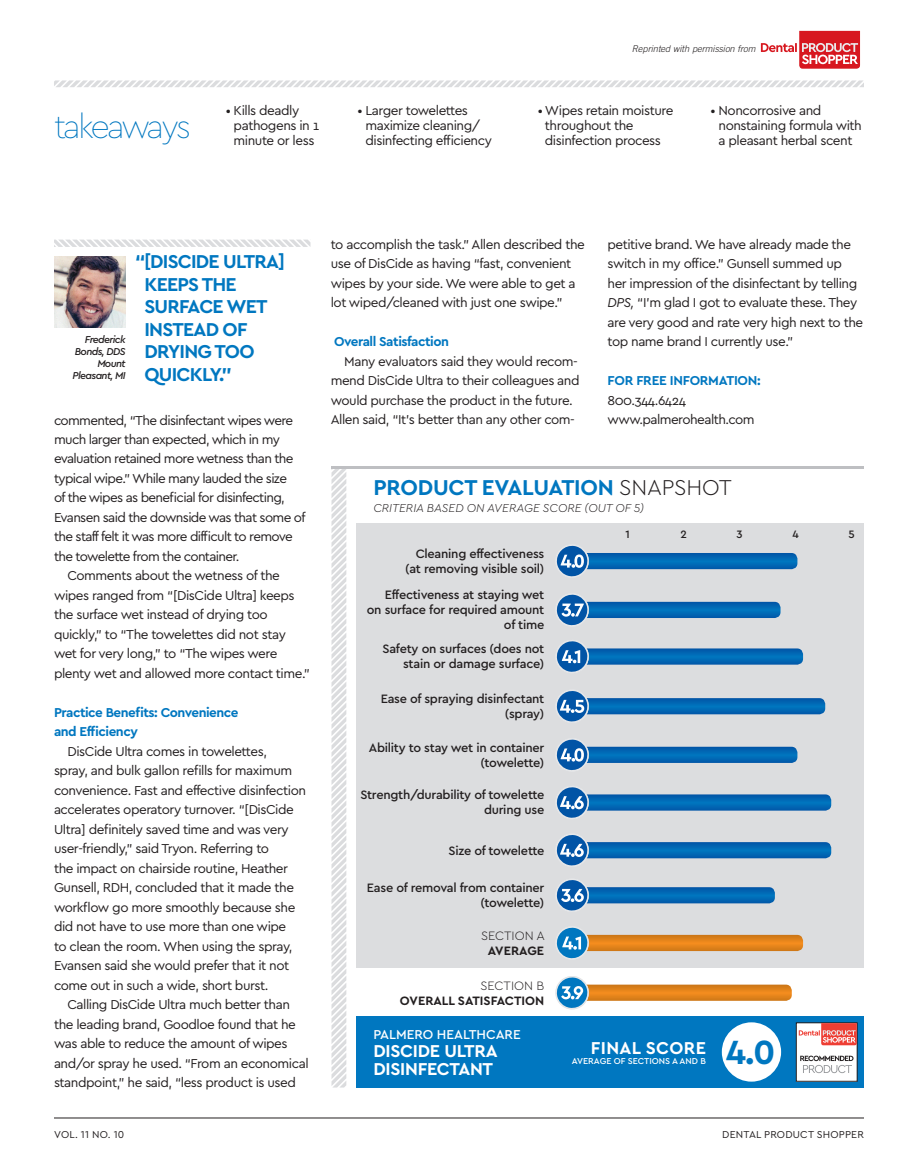
<style>
.page{position:relative;width:918px;height:1161px;background:#fff}
.page>*{position:absolute;margin:0;border:0;box-sizing:border-box;transform-origin:0 0}
.t1{font:700 35.1px "Cera";color:#0077c0}
.t2{font:100 34.05px "Cera";letter-spacing:-.09em;color:#0077c0}
.t3{font:700 22.5px "Cera";letter-spacing:-.01em;color:#0077c0}
.t4{font:700 19.5px/22.5px "Cera";letter-spacing:-.04em;color:#0077c0}
.t5{font:700 18px/18px "Cera";letter-spacing:-.015em;color:#fff}
.t6{font:700 18px "Cera";letter-spacing:.02em;color:#fff}
.t7{font:13.5px/19.5px "Cera";letter-spacing:-.035em;color:#231f20}
.t8{font:700 13.5px/19.5px "Cera";letter-spacing:-.035em;color:#0077c0}
.t9{font:500 13.5px "Cera";color:#fff}
.t10{font:500 12.75px/15px "Cera";letter-spacing:-.02em;color:#231f20;text-align:right}
.t11{font:700 12.75px "Cera";color:#231f20}
.t12{font:300 12.75px "Cera";color:#231f20}
.t13{font:italic 300 12px "Cera";color:#231f20}
.t14{font:500 11.25px "Cera";color:#231f20}
.t15{font:italic 500 10.5px/12px "Cera";letter-spacing:-.06em;color:#231f20;text-align:right}
.t16{font:10.5px "Cera";letter-spacing:.02em;color:#231f20}
.t17{font:italic 300 9.3px "Trade Gothic LT Std";color:#231f20}
.t18{font:500 9px "Cera";color:#fff}
.s1{font-style:italic}
.s2{font-weight:300;color:#231f20}
</style>
<div class="page">
<hr style="left:54px;top:1118px;width:810px;height:1px;background:#231f20">
<svg style="left:54px;top:80px;width:810px;height:7px"></svg>
<svg style="left:54px;top:240px;width:257px;height:7px"></svg>
<img style="left:54px;top:256px;width:72px;height:72px">
<div style="left:356px;top:1016px;width:508px;height:72px;background:#0077c0"></div>
<div style="left:356px;top:523px;width:508px;height:445px;background:#dcdddf"></div>
<div style="left:796px;top:1023px;width:61px;height:58px;background:#fff"></div>
<div style="left:796px;top:1022px;width:62px;height:60px;border:1px solid #231f20"></div>
<svg style="left:799px;top:1023px;width:58px;height:22px"></svg>
<svg style="left:800px;top:1056px;width:54px;height:17px"></svg>
<svg style="left:331px;top:468px;width:15px;height:620px"></svg>
<hr style="left:332px;top:466px;width:532px;height:2px;background:#bebfc2">
<svg style="left:557px;top:739px;width:240px;height:31px"></svg>
<svg style="left:557px;top:691px;width:268px;height:31px"></svg>
<svg style="left:557px;top:641px;width:246px;height:31px"></svg>
<svg style="left:557px;top:594px;width:224px;height:32px"></svg>
<svg style="left:557px;top:545px;width:240px;height:32px"></svg>
<svg style="left:557px;top:787px;width:274px;height:31px"></svg>
<svg style="left:557px;top:835px;width:274px;height:31px"></svg>
<svg style="left:557px;top:880px;width:218px;height:31px"></svg>
<svg style="left:555px;top:976px;width:237px;height:34px"></svg>
<svg style="left:556px;top:927px;width:247px;height:32px"></svg>
<div style="left:722px;top:1022px;width:59px;height:60px;background:#fff;border-radius:50%"></div>
<svg style="left:761px;top:31px;width:99px;height:38px"></svg>
<p class="t17" style="left:632px;top:43px;width:125px">Reprinted with permission from</p>
<h2 class="t2" style="left:54px;top:104px;width:139px">takeaways</h2>
<p class="t7" style="left:545px;top:102px;width:130px;line-height:15px;text-indent:-7px">• Wipes retain moisture throughout the disinfection process</p>
<p class="t7" style="left:719px;top:102px;width:145px;line-height:15px;text-indent:-8px">• Noncorrosive and nonstaining formula with a pleasant herbal scent</p>
<p class="t7" style="left:234px;top:102px;width:87px;line-height:15px;text-indent:-8px">• Kills deadly pathogens in 1 minute or less</p>
<p class="t7" style="left:365px;top:102px;width:128px;line-height:15px;text-indent:-8px">• Larger towelettes maximize cleaning/ disinfecting efficiency</p>
<p class="t15" style="left:73px;top:333px;width:55px">Frederick<br>Bonds, DDS<br>Mount<br>Pleasant, MI</p>
<h3 class="t4" style="left:145px;top:250px;width:142px;text-indent:-10px">“ [DISCIDE ULTRA]<br>KEEPS THE<br>SURFACE WET<br>INSTEAD OF<br>DRYING TOO<br>QUICKLY.”</h3>
<p class="t7" style="left:54px;top:410px;width:241px">commented, “The disinfectant wipes were</p>
<p class="t7" style="left:54px;top:429px;width:228px">much larger than expected, which in my</p>
<p class="t7" style="left:54px;top:449px;width:241px">evaluation retained more wetness than the</p>
<p class="t7" style="left:54px;top:468px;width:235px">typical wipe.” While many lauded the size</p>
<p class="t7" style="left:54px;top:488px;width:232px">of the wipes as beneficial for disinfecting,</p>
<p class="t7" style="left:54px;top:507px;width:253px">Evansen said the downside was that some of</p>
<p class="t7" style="left:54px;top:527px;width:240px">the staff felt it was more difficult to remove</p>
<p class="t7" style="left:54px;top:546px;width:187px">the towelette from the container.</p>
<p class="t7" style="left:68px;top:566px;width:214px">Comments about the wetness of the</p>
<p class="t7" style="left:54px;top:585px;width:242px">wipes ranged from “[DisCide Ultra] keeps</p>
<p class="t7" style="left:54px;top:605px;width:215px">the surface wet instead of drying too</p>
<p class="t7" style="left:54px;top:624px;width:233px">quickly,” to “The towelettes did not stay</p>
<p class="t7" style="left:54px;top:644px;width:225px">wet for very long,” to “The wipes were</p>
<p class="t7" style="left:54px;top:663px;width:258px">plenty wet and allowed more contact time.”</p>
<p class="t8" style="left:54px;top:702px;width:186px">Practice Benefits: Convenience and Efficiency</p>
<p class="t7" style="left:54px;top:741px;width:254px;text-indent:14px">DisCide Ultra comes in towelettes,<br>spray, and bulk gallon refills for maximum convenience. Fast and effective disinfection accelerates operatory turnover. “[DisCide Ultra] definitely saved time and was very user-friendly,” said Tryon. Referring to<br>the impact on chairside routine, Heather Gunsell, RDH, concluded that it made the workflow go more smoothly because she did not have to use more than one wipe<br>to clean the room. When using the spray, Evansen said she would prefer that it not come out in such a wide, short burst.</p>
<p class="t7" style="left:54px;top:994px;width:256px;text-indent:14px">Calling DisCide Ultra much better than the leading brand, Goodloe found that he was able to reduce the amount of wipes and/or spray he used. “From an economical standpoint,” he said, “less product is used</p>
<p class="t7" style="left:331px;top:234px;width:256px">to accomplish the task.” Allen described the use of DisCide as having “fast, convenient wipes by your side. We were able to get a lot wiped/cleaned with just one swipe.”</p>
<p class="t8" style="left:334px;top:331px;width:117px">Overall Satisfaction</p>
<p class="t7" style="left:331px;top:351px;width:250px;text-indent:14px">Many evaluators said they would recom&shy;mend DisCide Ultra to their colleagues and would purchase the product in the future.<br>Allen said, “It’s better than any other com-</p>
<p class="t7" style="left:608px;top:234px;width:257px">petitive brand. We have already made the switch in my office.” Gunsell summed up her impression of the disinfectant by telling <span class="s1">DPS,</span> “I’m glad I got to evaluate these. They are very good and rate very high next to the top name brand I currently use.”</p>
<p class="t8" style="left:608px;top:370px;width:155px">FOR FREE INFORMATION:</p>
<p class="t7" style="left:608px;top:390px;width:149px">800.344.6424 www.palmerohealth.com</p>
<h3 class="t3" style="left:373px;top:472px;width:360px">PRODUCT EVALUATION <span class="s2">SNAPSHOT</span></h3>
<p class="t13" style="left:373px;top:500px;width:272px">CRITERIA BASED ON AVERAGE SCORE (OUT OF 5)</p>
<p class="t14" style="left:626px;top:527px;width:6px">1</p>
<p class="t14" style="left:681px;top:527px;width:8px">2</p>
<p class="t14" style="left:737px;top:527px;width:8px">3</p>
<p class="t14" style="left:792px;top:527px;width:8px">4</p>
<p class="t14" style="left:848px;top:527px;width:8px">5</p>
<p class="t10" style="left:405px;top:546px;width:141px">Cleaning effectiveness (at removing visible soil)</p>
<p class="t10" style="left:367px;top:587px;width:179px">Effectiveness at staying wet on surface for required amount of time</p>
<p class="t10" style="left:382px;top:641px;width:163px">Safety on surfaces (does not stain or damage surface)</p>
<p class="t10" style="left:381px;top:691px;width:165px">Ease of spraying disinfectant (spray)</p>
<p class="t10" style="left:369px;top:739px;width:177px">Ability to stay wet in container (towelette)</p>
<p class="t10" style="left:360px;top:787px;width:186px">Strength/durability of towelette during use</p>
<p class="t10" style="left:448px;top:842px;width:97px">Size of towelette</p>
<p class="t10" style="left:367px;top:880px;width:179px">Ease of removal from container (towelette)</p>
<p class="t12" style="left:481px;top:927px;width:65px">SECTION A</p>
<p class="t11" style="left:488px;top:942px;width:58px">AVERAGE</p>
<p class="t12" style="left:480px;top:977px;width:65px">SECTION B</p>
<p class="t11" style="left:400px;top:992px;width:146px">OVERALL SATISFACTION</p>
<p class="t9" style="left:373px;top:1026px;width:149px">PALMERO HEALTHCARE</p>
<h3 class="t5" style="left:373px;top:1042px;width:126px">DISCIDE ULTRA<br>DISINFECTANT</h3>
<h3 class="t6" style="left:591px;top:1036px;width:117px">FINAL SCORE</h3>
<p class="t18" style="left:572px;top:1055px;width:136px">AVERAGE OF SECTIONS A AND B</p>
<h1 class="t1" style="left:726px;top:1029px;width:51px">4.0</h1>
<p class="t16" style="left:54px;top:1127px;width:72px">VOL. 11 NO. 10</p>
<p class="t16" style="left:722px;top:1127px;width:143px">DENTAL PRODUCT SHOPPER</p>
</div>
